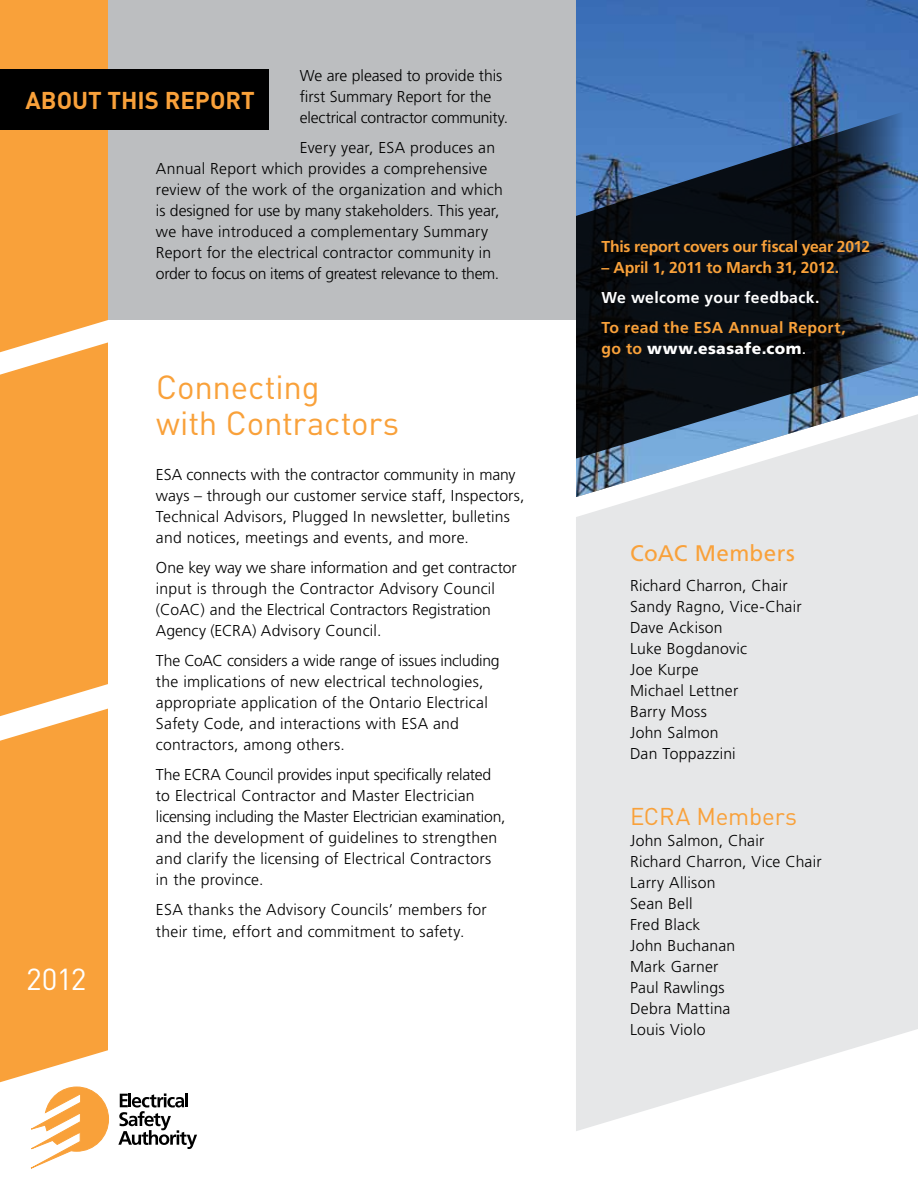
<style>
.page{position:relative;width:918px;height:1188px;background:#fff}
.page>*{position:absolute;margin:0;border:0;box-sizing:border-box;transform-origin:0 0}
.t1{font:33px/36px "Converse DIN Regular";letter-spacing:-.005em;color:#f9a13a}
.t2{font:30px "Converse DIN Regular";color:#fff}
.t3{font:24px "Converse DIN Bold";color:#f9a13a}
.t4{font:24px "Converse DIN Regular";letter-spacing:-.005em;color:#f9a13a}
.t5{font:22.5px "Frutiger";letter-spacing:.015em;color:#f9a13a}
.t6{font:300 15.75px/21px "Frutiger";letter-spacing:.01em;color:#000}
.t7{font:300 15.75px/21px "Frutiger";letter-spacing:-.01em;color:#000}
.t8{font:700 15.75px "Frutiger";letter-spacing:-.015em;color:#f9a13a}
.t9{font:700 15.75px/21px "Frutiger";letter-spacing:.025em;color:#f9a13a}
.t10{font:700 15.75px "Frutiger";letter-spacing:.025em;color:#fff}
.s1{font-weight:900;color:#fff}
.s2{font-weight:400;color:#fff}
</style>
<div class="page">
<div style="left:0;top:0;width:918px;height:320px;background:#bcbec0"></div>
<img style="left:576px;top:0;width:342px;height:107px">
<svg style="left:576px;top:107px;width:342px;height:307px;background:#22354c"></svg>
<svg style="left:576px;top:414px;width:342px;height:717px;background:#e1e3e6"></svg>
<div style="left:0;top:69px;width:268px;height:60px;background:#000"></div>
<svg style="left:0;top:0;width:109px;height:1169px"></svg>
<svg style="left:118px;top:1093px;width:79px;height:56px"></svg>
<p class="t7" style="left:300px;top:65px;width:210px">We are pleased to provide this first Summary Report for the electrical contractor community.</p>
<p class="t6" style="left:156px;top:137px;width:348px;text-indent:144px">Every year, ESA produces an Annual Report which provides a comprehensive review of the work of the organization and which is designed for use by many stakeholders. This year, we have introduced a complementary Summary Report for the electrical contractor community in order to focus on items of greatest relevance to them.</p>
<h3 class="t3" style="left:26px;top:85px;width:231px">ABOUT THIS REPORT</h3>
<h1 class="t1" style="left:156px;top:368px;width:245px">Connecting<br>with Contractors</h1>
<h2 class="t2" style="left:26px;top:960px;width:62px">2012</h2>
<p class="t6" style="left:156px;top:464px;width:370px">ESA connects with the contractor community in many ways – through our customer service staff, Inspectors, Technical Advisors, Plugged In newsletter, bulletins and notices, meetings and events, and more.</p>
<p class="t6" style="left:156px;top:557px;width:362px">One key way we share information and get contractor input is through the Contractor Advisory Council (CoAC) and the Electrical Contractors Registration Agency (ECRA) Advisory Council.</p>
<p class="t6" style="left:156px;top:650px;width:345px">The CoAC considers a wide range of issues including the implications of new electrical technologies, appropriate application of the Ontario Electrical Safety Code, and interactions with ESA and contractors, among others.</p>
<p class="t6" style="left:156px;top:764px;width:351px">The ECRA Council provides input specifically related to Electrical Contractor and Master Electrician licensing including the Master Electrician examination, and the development of guidelines to strengthen and clarify the licensing of Electrical Contractors in the province.</p>
<p class="t6" style="left:156px;top:899px;width:332px;line-height:21.6px">ESA thanks the Advisory Councils’ members for their time, effort and commitment to safety.</p>
<p class="t8" style="left:601px;top:237px;width:270px">This report covers our fiscal year 2012</p>
<p class="t8" style="left:601px;top:258px;width:239px">– April 1, 2011 to March 31, 2012.</p>
<p class="t10" style="left:601px;top:288px;width:220px">We welcome your feedback.</p>
<p class="t8" style="left:601px;top:318px;width:103px">To read the ESA</p>
<p class="t9" style="left:601px;top:317px;width:246px;text-indent:127px">Annual Report, go to <span class="s1">www.esasafe.com</span><span class="s2">.</span></p>
<h3 class="t5" style="left:630px;top:540px;width:167px">CoAC Members</h3>
<p class="t6" style="left:630px;top:575px;width:173px">Richard Charron, Chair<br>Sandy Ragno, Vice-Chair<br>Dave Ackison<br>Luke Bogdanovic<br>Joe Kurpe<br>Michael Lettner<br>Barry Moss<br>John Salmon<br>Dan Toppazzini</p>
<h3 class="t4" style="left:630px;top:801px;width:16px">ECRA</h3>
<h3 class="t4" style="left:696px;top:801px;width:102px">Members</h3>
<p class="t6" style="left:630px;top:830px;width:193px">John Salmon, Chair<br>Richard Charron, Vice Chair<br>Larry Allison<br>Sean Bell<br>Fred Black<br>John Buchanan<br>Mark Garner<br>Paul Rawlings<br>Debra Mattina<br>Louis Violo</p>
</div>
